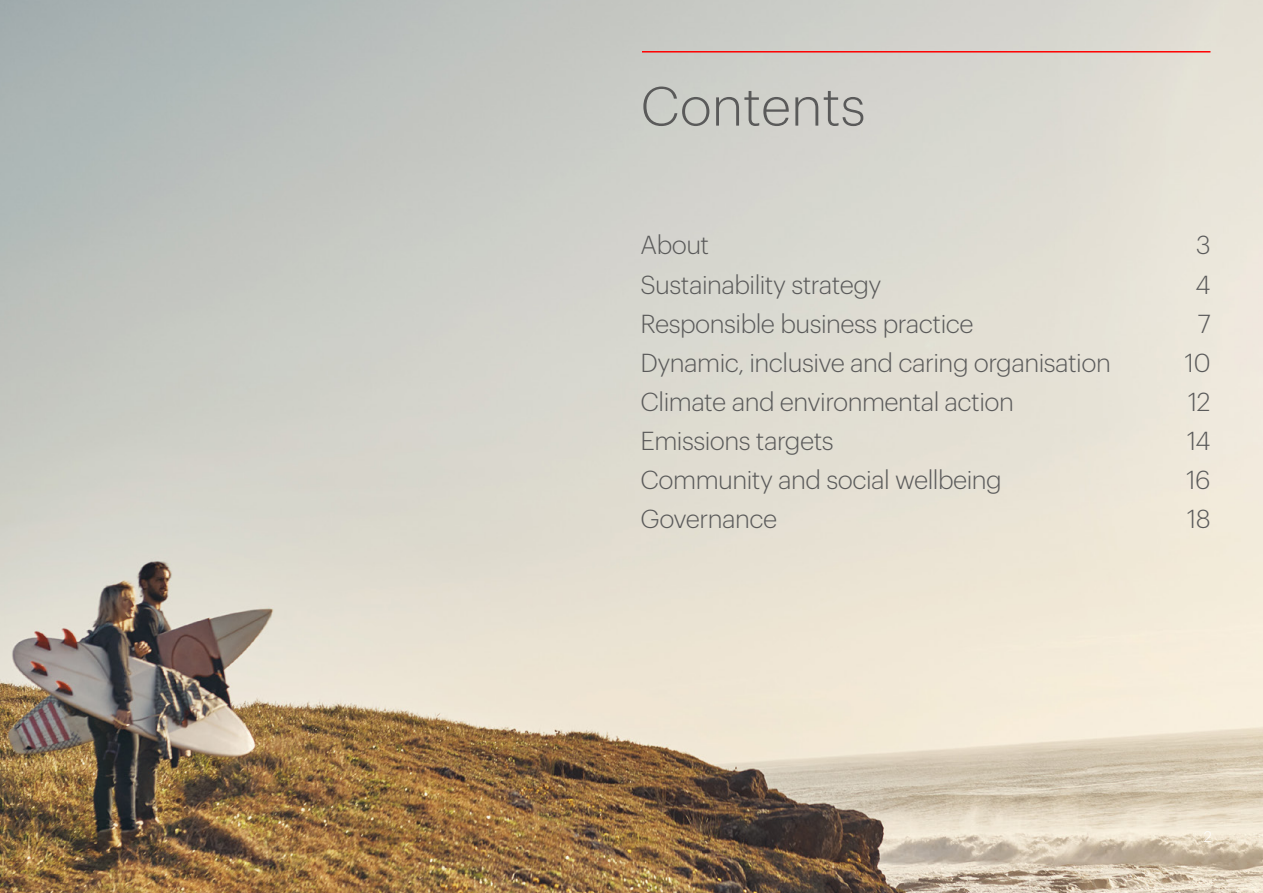
<style>
.page{position:relative;width:1263px;height:893px;background:#fff}
.page>*{position:absolute;margin:0;border:0;box-sizing:border-box;transform-origin:0 0}
.t1{font:300 54px "Graphik";color:#5a5a5a}
.t2{font:300 25.5px "Graphik";letter-spacing:-.02em;color:#5a5a5a}
.t3{font:300 15px "Graphik";color:#fff}
</style>
<div class="page">
<img style="left:0;top:0;width:1263px;height:893px">
<hr style="left:642px;top:51px;width:568px;height:2px;background:#f00">
<h1 class="t1" style="left:640px;top:67px;width:227px">Contents</h1>
<p class="t2" style="left:640px;top:227px;width:70px">About</p>
<p class="t2" style="left:1196px;top:227px;width:16px">3</p>
<p class="t2" style="left:640px;top:266px;width:242px">Sustainability strategy</p>
<p class="t2" style="left:1195px;top:266px;width:17px">4</p>
<p class="t2" style="left:640px;top:305px;width:335px">Responsible business practice</p>
<p class="t2" style="left:1198px;top:305px;width:14px">7</p>
<p class="t2" style="left:640px;top:344px;width:472px">Dynamic, inclusive and caring organisation</p>
<p class="t2" style="left:1185px;top:344px;width:27px">10</p>
<p class="t2" style="left:640px;top:383px;width:375px">Climate and environmental action</p>
<p class="t2" style="left:1188px;top:383px;width:24px">12</p>
<p class="t2" style="left:640px;top:422px;width:195px">Emissions targets</p>
<p class="t2" style="left:1187px;top:422px;width:25px">14</p>
<p class="t2" style="left:640px;top:461px;width:363px">Community and social wellbeing</p>
<p class="t2" style="left:1186px;top:461px;width:26px">16</p>
<p class="t2" style="left:640px;top:500px;width:138px">Governance</p>
<p class="t2" style="left:1187px;top:500px;width:25px">18</p>
<p class="t3" style="left:1204px;top:826px;width:10px">2</p>
</div>
